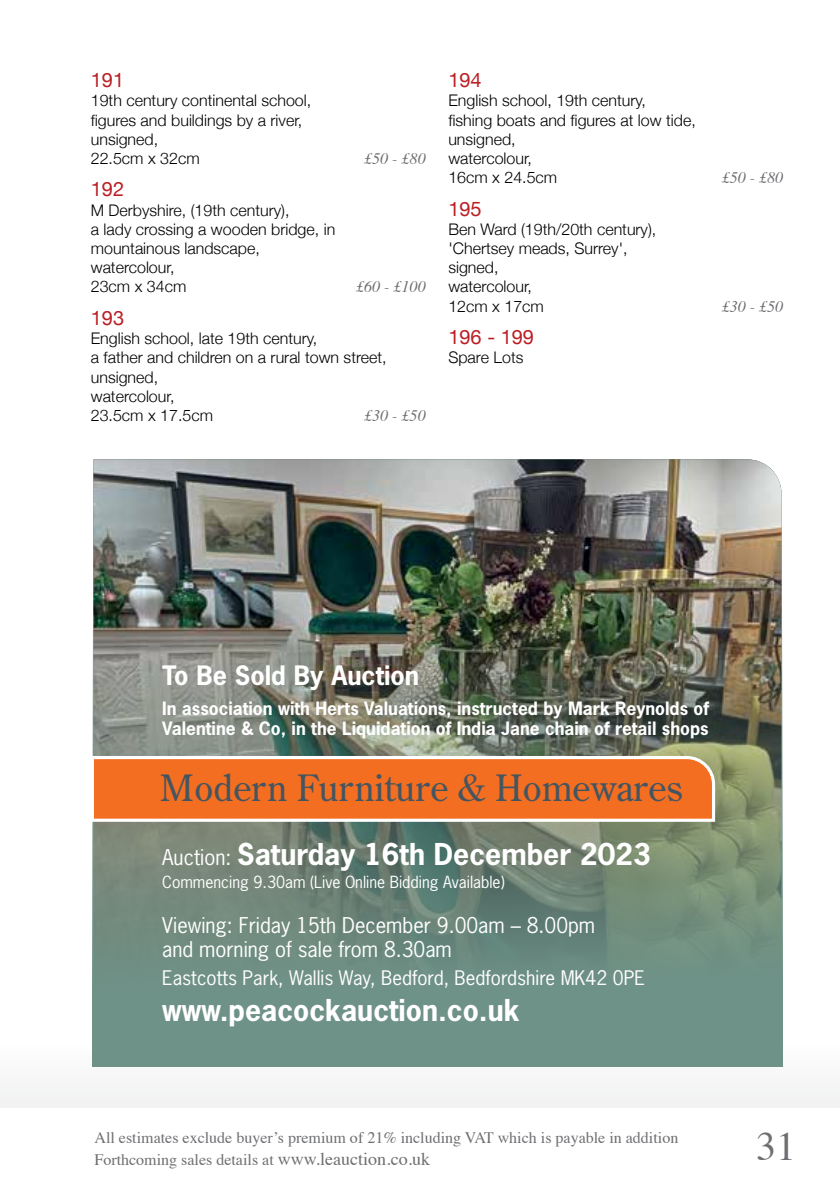
<style>
.page{position:relative;width:840px;height:1191px;background:#fff}
.page>*{position:absolute;margin:0;border:0;box-sizing:border-box;transform-origin:0 0}
.t1{font:40px "Times";color:#6d6e71}
.t2{font:36.2px "Century Old Style Std";color:#455560}
.t3{font:700 28.4px "News Gothic Std";color:#fff}
.t4{font:700 25.2px "News Gothic Std";color:#fff}
.t5{font:20.4px/23.6px "News Gothic Std";color:#fff}
.t6{font:20px "Helvetica Neue";color:#bb1e23}
.t7{font:18.8px "News Gothic Std";color:#fff}
.t8{font:700 17.4px/20.4px "News Gothic Std";color:#fff}
.t9{font:300 16px/19.2px "Helvetica Neue";color:#000}
.t10{font:16px/21.6px "Times";color:#6d6e71}
.t11{font:italic 16px "Times";color:#6d6e71}
.t12{font:15.8px "News Gothic Std";color:#fff}
.s1{font-weight:400;font-size:20.4px}
.s2{font-size:18px}
</style>
<div class="page">
<div style="left:0;top:1044px;width:839px;height:63px;background:#f5f5f6"></div>
<img style="left:93px;top:459px;width:688px;height:87px">
<img style="left:92px;top:546px;width:690px;height:520px">
<svg style="left:92px;top:754px;width:624px;height:69px;background:#ee7d3a"></svg>
<p class="t6" style="left:91px;top:68px;width:35px">191</p>
<p class="t9" style="left:91px;top:91px;width:222px">19th century continental school, figures and buildings by a river, unsigned,<br>22.5cm x 32cm</p>
<p class="t6" style="left:91px;top:177px;width:35px">192</p>
<p class="t9" style="left:91px;top:200px;width:246px">M Derbyshire, (19th century),<br>a lady crossing a wooden bridge, in mountainous landscape, watercolour,<br>23cm x 34cm</p>
<p class="t11" style="left:364px;top:145px;width:63px">£50 - £80</p>
<p class="t11" style="left:356px;top:273px;width:71px">£60 - £100</p>
<p class="t6" style="left:91px;top:306px;width:35px">193</p>
<p class="t9" style="left:91px;top:328px;width:297px">English school, late 19th century,<br>a father and children on a rural town street, unsigned,<br>watercolour,<br>23.5cm x 17.5cm</p>
<p class="t11" style="left:364px;top:402px;width:63px">£30 - £50</p>
<p class="t6" style="left:448px;top:68px;width:35px">194</p>
<p class="t9" style="left:448px;top:91px;width:249px">English school, 19th century,<br>fishing boats and figures at low tide, unsigned,<br>watercolour,<br>16cm x 24.5cm</p>
<p class="t6" style="left:448px;top:197px;width:35px">195</p>
<p class="t9" style="left:448px;top:219px;width:209px">Ben Ward (19th/20th century), 'Chertsey meads, Surrey', signed,<br>watercolour,<br>12cm x 17cm</p>
<p class="t6" style="left:448px;top:325px;width:87px">196 - 199</p>
<p class="t9" style="left:448px;top:348px;width:76px">Spare Lots</p>
<p class="t11" style="left:721px;top:164px;width:63px">£50 - £80</p>
<p class="t11" style="left:721px;top:292px;width:63px">£30 - £50</p>
<h3 class="t4" style="left:162px;top:659px;width:258px">To Be Sold By Auction</h3>
<p class="t8" style="left:162px;top:697px;width:548px">In association with Herts Valuations, instructed by Mark Reynolds of<br>Valentine &amp; Co, in the Liquidation of India Jane chain of retail shops</p>
<h2 class="t2" style="left:160px;top:764px;width:524px">Modern Furniture &amp; Homewares</h2>
<h3 class="t3" style="left:162px;top:835px;width:489px"><span class="s1">Auction:</span> Saturday 16th December 2023</h3>
<p class="t12" style="left:162px;top:872px;width:344px">Commencing 9.30am (Live Online Bidding Available)</p>
<p class="t5" style="left:162px;top:913px;width:434px">Viewing: Friday 15th December 9.00am – 8.00pm and morning of sale from 8.30am</p>
<p class="t7" style="left:162px;top:965px;width:484px">Eastcotts Park, Wallis Way, Bedford, Bedfordshire MK42 0PE</p>
<h3 class="t3" style="left:162px;top:991px;width:358px">www.peacockauction.co.uk</h3>
<p class="t10" style="left:94px;top:1125px;width:585px">All estimates exclude buyer’s premium of 21% including VAT which is payable in addition<br>Forthcoming sales details at <span class="s2">www.leauction.co.uk</span></p>
<h1 class="t1" style="left:755px;top:1108px;width:41px">31</h1>
</div>
